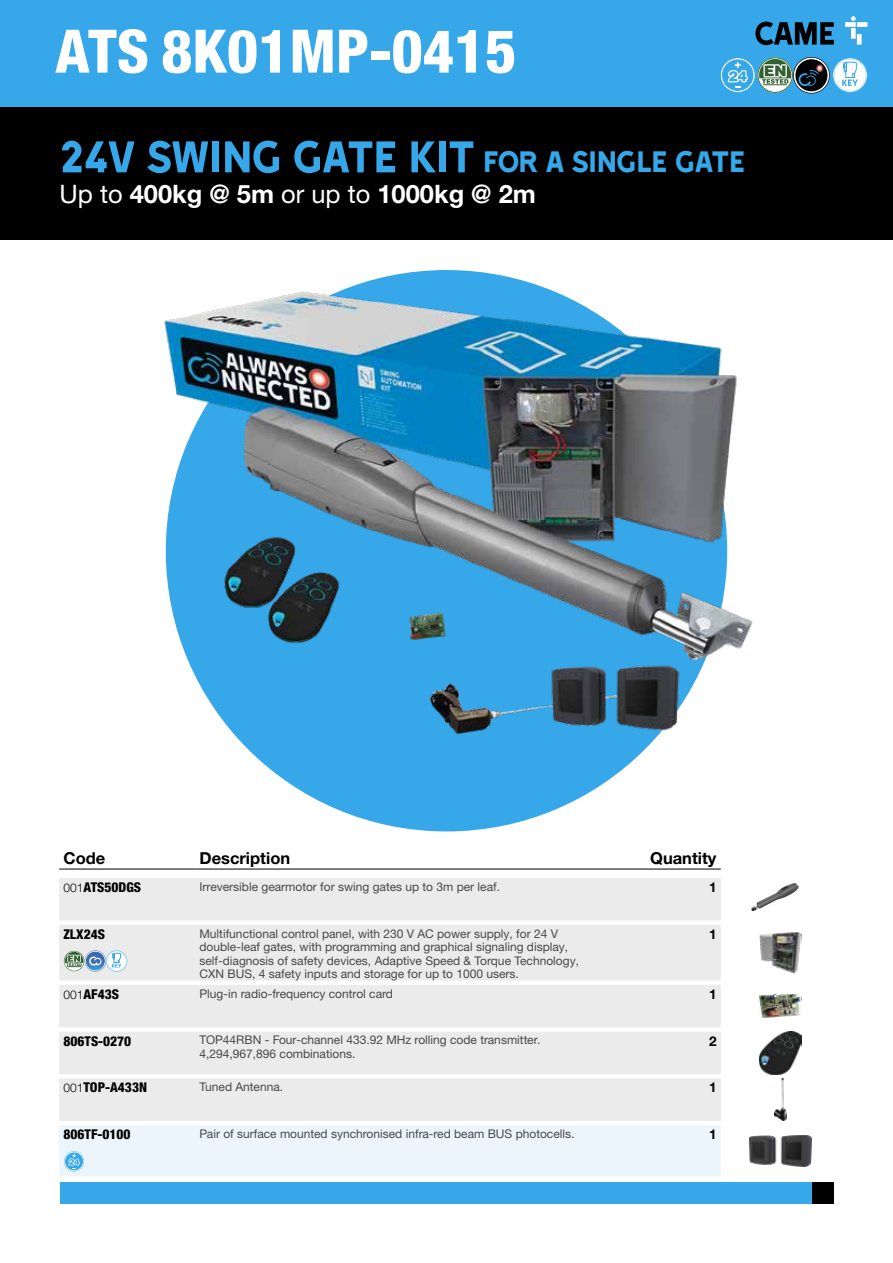
<style>
.page{position:relative;width:893px;height:1263px;background:#fff}
.page>*{position:absolute;margin:0;border:0;box-sizing:border-box;transform-origin:0 0}
.t1{font:800 condensed 60px "Helvetica Neue LTW1 G";color:#fff}
.t2{font:50.85px "Came Type";letter-spacing:-.025em;color:#36a7e9}
.t3{font:700 25.5px "Helvetica Neue LT Std";color:#fff}
.t4{font:700 16.5px "Helvetica Neue LTW1 G";color:#000}
.t5{font:800 condensed 13.5px "Helvetica Neue LTW1 G";color:#000}
.t6{font:700 13.5px "Helvetica Neue LTW1 G";color:#000}
.t7{font:12px/13.5px "Helvetica Neue LTW1 G";color:#484848}
.s1{font-size:33.9px}
.s2{font-weight:400}
.s3{font-weight:300;font-stretch:normal;font-size:12px}
</style>
<div class="page">
<div style="left:60px;top:1182px;width:773px;height:21px;background:#36a7e9"></div>
<div style="left:812px;top:1182px;width:21px;height:21px;background:#000"></div>
<hr style="left:59px;top:869px;width:136px;height:1px;background:#000">
<hr style="left:195px;top:869px;width:428px;height:1px;background:#000">
<hr style="left:623px;top:869px;width:98px;height:1px;background:#000">
<svg style="left:59px;top:878px;width:662px;height:243px;background:#ececec"></svg>
<img style="left:759px;top:932px;width:42px;height:42px">
<svg style="left:64px;top:950px;width:63px;height:22px"></svg>
<img style="left:759px;top:994px;width:42px;height:24px">
<img style="left:759px;top:1032px;width:42px;height:42px">
<img style="left:774px;top:1078px;width:12px;height:43px">
<img style="left:749px;top:1135px;width:62px;height:31px">
<div style="left:59px;top:1125px;width:662px;height:51px;background:#edf5fc"></div>
<div style="left:0;top:106px;width:893px;height:134px;background:#000"></div>
<div style="left:0;top:0;width:893px;height:106px;background:#36a7e9"></div>
<svg style="left:755px;top:22px;width:79px;height:23px"></svg>
<svg style="left:845px;top:16px;width:22px;height:29px"></svg>
<img style="left:751px;top:883px;width:48px;height:29px">
<img style="left:164px;top:270px;width:589px;height:558px">
<svg style="left:720px;top:57px;width:148px;height:37px"></svg>
<h1 class="t1" style="left:55px;top:15px;width:463px">ATS 8K01MP-0415</h1>
<h2 class="t2" style="left:60px;top:130px;width:687px">24V SWING GATE KIT <span class="s1">FOR A SINGLE GATE</span></h2>
<h3 class="t3" style="left:60px;top:178px;width:478px"><span class="s2">Up to</span> 400kg @ 5m <span class="s2">or up to</span> 1000kg @ 2m</h3>
<h3 class="t4" style="left:63px;top:848px;width:43px">Code</h3>
<h3 class="t4" style="left:200px;top:848px;width:92px">Description</h3>
<h3 class="t4" style="left:650px;top:848px;width:68px">Quantity</h3>
<p class="t5" style="left:63px;top:879px;width:79px"><span class="s3">001</span>ATS50DGS</p>
<p class="t7" style="left:200px;top:880px;width:302px">Irreversible gearmotor for swing gates up to 3m per leaf.</p>
<p class="t6" style="left:709px;top:879px;width:9px">1</p>
<p class="t5" style="left:63px;top:925px;width:43px">ZLX24S</p>
<p class="t7" style="left:200px;top:926px;width:381px">Multifunctional control panel, with 230 V AC power supply, for 24 V double-leaf gates, with programming and graphical signaling display, self-diagnosis of safety devices, Adaptive Speed &amp; Torque Technology, CXN BUS, 4 safety inputs and storage for up to 1000 users.</p>
<p class="t6" style="left:709px;top:925px;width:9px">1</p>
<p class="t5" style="left:63px;top:986px;width:57px"><span class="s3">001</span>AF43S</p>
<p class="t7" style="left:200px;top:986px;width:195px">Plug-in radio-frequency control card</p>
<p class="t6" style="left:709px;top:985px;width:9px">1</p>
<p class="t5" style="left:63px;top:1032px;width:69px">806TS-0270</p>
<p class="t7" style="left:200px;top:1033px;width:342px">TOP44RBN - Four-channel 433.92 MHz rolling code transmitter.<br>4,294,967,896 combinations.</p>
<p class="t6" style="left:709px;top:1032px;width:9px">2</p>
<p class="t5" style="left:63px;top:1079px;width:85px"><span class="s3">001</span>TOP-A433N</p>
<p class="t7" style="left:200px;top:1080px;width:85px">Tuned Antenna.</p>
<p class="t6" style="left:709px;top:1079px;width:9px">1</p>
<p class="t5" style="left:63px;top:1126px;width:69px">806TF-0100</p>
<p class="t7" style="left:200px;top:1127px;width:376px">Pair of surface mounted synchronised infra-red beam BUS photocells.</p>
<p class="t6" style="left:709px;top:1126px;width:9px">1</p>
</div>
